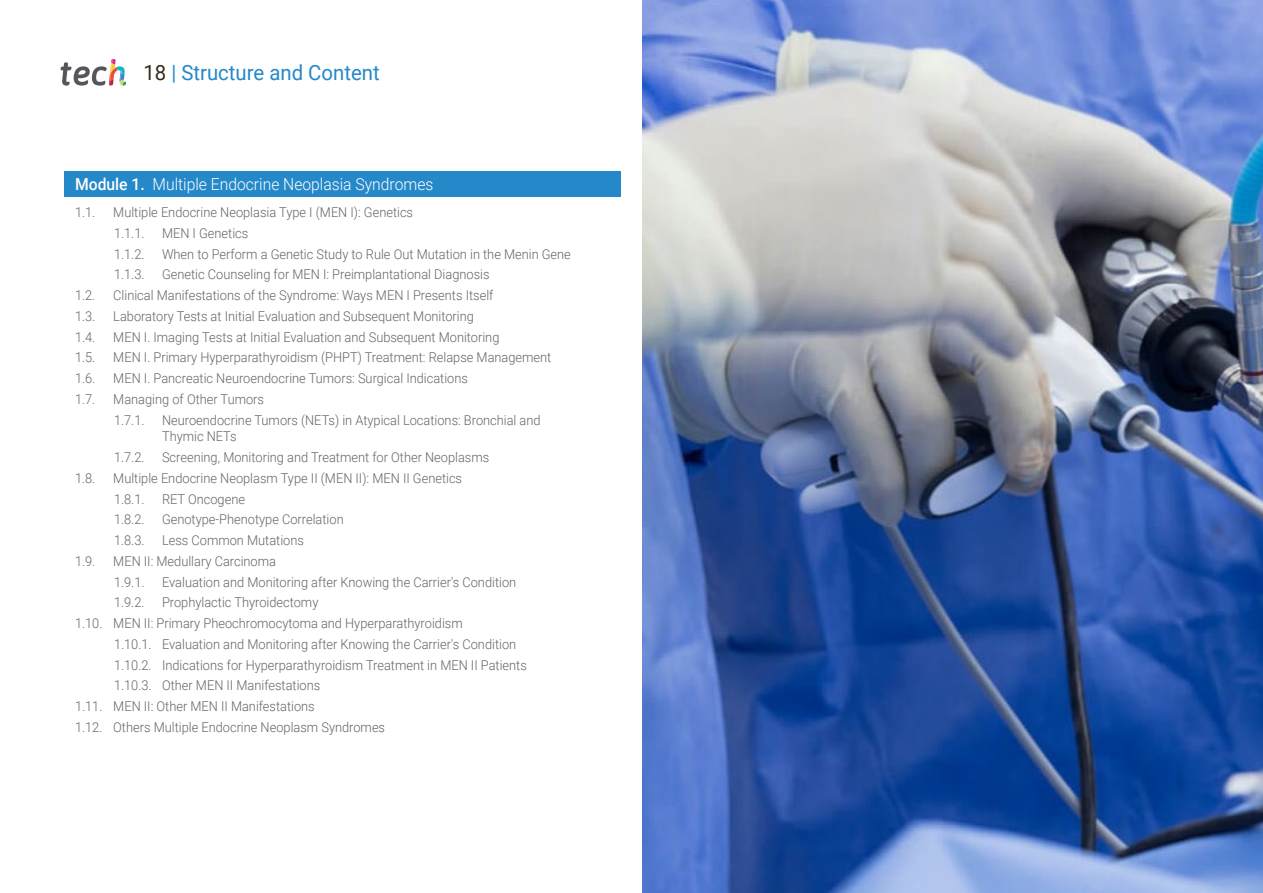
<style>
.page{position:relative;width:1263px;height:893px;background:#fff}
.page>*{position:absolute;margin:0;border:0;box-sizing:border-box;transform-origin:0 0}
.t1{font:21px "Roboto";color:#2488c9}
.t2{font:300 16.5px "Roboto";color:#fff;scale:.95 1}
.t3{font:300 13.5px/20.7px "Roboto";color:#61646a;scale:.95 1}
.s1{color:#312e20}
.s2{font-weight:500}
</style>
<div class="page">
<div style="left:64px;top:171px;width:557px;height:25px;background:#2488c9"></div>
<img style="left:642px;top:0;width:621px;height:893px">
<svg style="left:61px;top:59px;width:65px;height:27px"></svg>
<h1 class="t1" style="left:144px;top:57px;width:238px"><span class="s1">18</span> | Structure and Content</h1>
<p class="t2" style="left:75px;top:173px;width:379px"><span class="s2">Module 1.</span> Multiple Endocrine Neoplasia Syndromes</p>
<p class="t3" style="left:75px;top:202px;width:23px">1.1.</p>
<p class="t3" style="left:113px;top:202px;width:317px">Multiple Endocrine Neoplasia Type I (MEN I): Genetics<br>1.1.1.</p>
<p class="t3" style="left:162px;top:222px;width:92px">MEN I Genetics</p>
<p class="t3" style="left:114px;top:243px;width:34px">1.1.2.</p>
<p class="t3" style="left:162px;top:243px;width:432px">When to Perform a Genetic Study to Rule Out Mutation in the Menin Gene</p>
<p class="t3" style="left:114px;top:264px;width:34px">1.1.3.</p>
<p class="t3" style="left:162px;top:264px;width:346px">Genetic Counseling for MEN I: Preimplantational Diagnosis</p>
<p class="t3" style="left:75px;top:285px;width:23px">1.2.</p>
<p class="t3" style="left:113px;top:285px;width:402px">Clinical Manifestations of the Syndrome: Ways MEN I Presents Itself</p>
<p class="t3" style="left:75px;top:305px;width:23px">1.3.</p>
<p class="t3" style="left:113px;top:305px;width:381px">Laboratory Tests at Initial Evaluation and Subsequent Monitoring</p>
<p class="t3" style="left:75px;top:326px;width:23px">1.4.</p>
<p class="t3" style="left:113px;top:326px;width:408px">MEN I. Imaging Tests at Initial Evaluation and Subsequent Monitoring</p>
<p class="t3" style="left:75px;top:347px;width:23px">1.5.</p>
<p class="t3" style="left:113px;top:347px;width:463px">MEN I. Primary Hyperparathyroidism (PHPT) Treatment: Relapse Management</p>
<p class="t3" style="left:75px;top:368px;width:23px">1.6.</p>
<p class="t3" style="left:113px;top:368px;width:375px">MEN I. Pancreatic Neuroendocrine Tumors: Surgical Indications</p>
<p class="t3" style="left:75px;top:388px;width:23px">1.7.</p>
<p class="t3" style="left:113px;top:388px;width:160px">Managing of Other Tumors<br>1.7.1.</p>
<p class="t3" style="left:162px;top:411px;width:400px;line-height:16.5px">Neuroendocrine Tumors (NETs) in Atypical Locations: Bronchial and<br>Thymic NETs</p>
<p class="t3" style="left:114px;top:446px;width:34px">1.7.2.</p>
<p class="t3" style="left:162px;top:446px;width:346px">Screening, Monitoring and Treatment for Other Neoplasms</p>
<p class="t3" style="left:75px;top:467px;width:23px">1.8.</p>
<p class="t3" style="left:113px;top:467px;width:369px">Multiple Endocrine Neoplasm Type II (MEN II): MEN II Genetics<br>1.8.1.</p>
<p class="t3" style="left:162px;top:488px;width:89px">RET Oncogene</p>
<p class="t3" style="left:114px;top:509px;width:34px">1.8.2.</p>
<p class="t3" style="left:162px;top:509px;width:193px">Genotype-Phenotype Correlation</p>
<p class="t3" style="left:114px;top:529px;width:34px">1.8.3.</p>
<p class="t3" style="left:162px;top:529px;width:151px">Less Common Mutations</p>
<p class="t3" style="left:75px;top:550px;width:23px">1.9.</p>
<p class="t3" style="left:113px;top:550px;width:173px">MEN II: Medullary Carcinoma<br>1.9.1.</p>
<p class="t3" style="left:162px;top:571px;width:374px">Evaluation and Monitoring after Knowing the Carrier's Condition</p>
<p class="t3" style="left:114px;top:592px;width:34px">1.9.2.</p>
<p class="t3" style="left:162px;top:592px;width:166px">Prophylactic Thyroidectomy</p>
<p class="t3" style="left:75px;top:612px;width:410px">1.10. MEN II: Primary Pheochromocytoma and Hyperparathyroidism</p>
<p class="t3" style="left:114px;top:633px;width:425px">1.10.1. Evaluation and Monitoring after Knowing the Carrier's Condition</p>
<p class="t3" style="left:114px;top:654px;width:436px">1.10.2. Indications for Hyperparathyroidism Treatment in MEN II Patients</p>
<p class="t3" style="left:114px;top:675px;width:219px">1.10.3. Other MEN II Manifestations</p>
<p class="t3" style="left:75px;top:695px;width:254px">1.11. MEN II: Other MEN II Manifestations</p>
<p class="t3" style="left:75px;top:716px;width:328px">1.12. Others Multiple Endocrine Neoplasm Syndromes</p>
</div>
